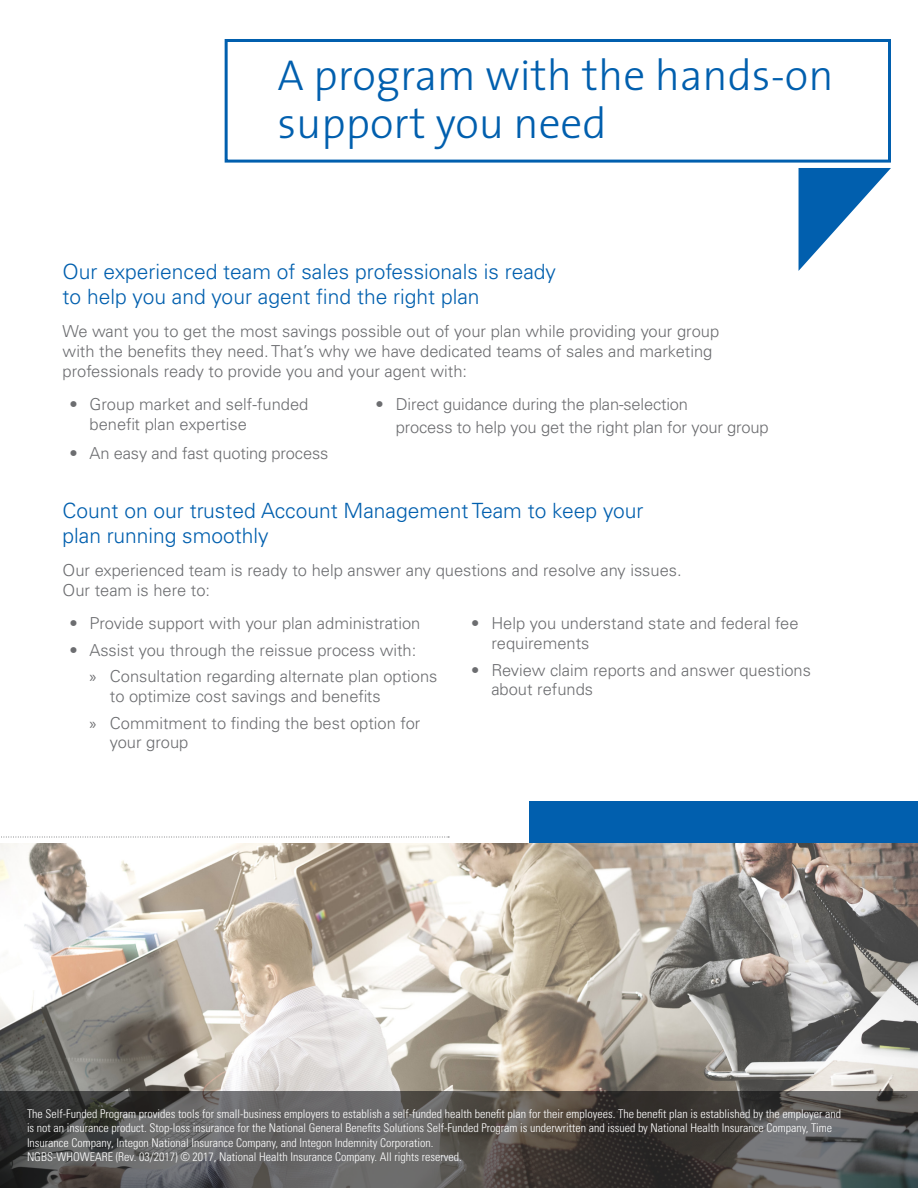
<style>
.page{position:relative;width:918px;height:1188px;background:#fff}
.page>*{position:absolute;margin:0;border:0;box-sizing:border-box;transform-origin:0 0}
.t1{font:300 43.5px/48px "The Sans";color:#015fae}
.t2{font:300 21px/25.2px "Univers LT Std";color:#015fae}
.t3{font:300 16.5px/19.8px "Univers LT Std";color:#6c6d70}
.t4{font:300 condensed 12px/14.4px "Univers LT Std";color:#fff}
.s1{font-family:"Myriad Pro";font-weight:400}
</style>
<div class="page">
<div style="left:529px;top:802px;width:389px;height:79px;background:#015fae"></div>
<div style="left:225px;top:39px;width:666px;height:124px;border:3px solid #015fae"></div>
<svg style="left:799px;top:168px;width:92px;height:103px"></svg>
<img style="left:0;top:843px;width:918px;height:249px">
<svg style="left:1px;top:837px;width:448px;height:1px"></svg>
<svg style="left:0;top:1092px;width:918px;height:96px;background:#52504f"></svg>
<p class="t1" style="left:278px;top:50px;width:558px">A program with the hands-on support you need</p>
<p class="t2" style="left:63px;top:259px;width:495px">Our experienced team of sales professionals is ready to help you and your agent find the right plan</p>
<p class="t3" style="left:63px;top:321px;width:658px">We want you to get the most savings possible out of your plan while providing your group with the benefits they need. That’s why we have dedicated teams of sales and marketing professionals ready to provide you and your agent with:</p>
<p class="t3" style="left:90px;top:394px;width:220px;text-indent:-20px">• Group market and self-funded benefit plan expertise</p>
<p class="t3" style="left:69px;top:443px;width:261px">• An easy and fast quoting process</p>
<p class="t3" style="left:396px;top:393px;width:374px;line-height:22.5px;text-indent:-20px">• Direct guidance during the plan-selection<br>process to help you get the right plan for your group</p>
<p class="t2" style="left:63px;top:498px;width:582px">Count on our trusted Account Management Team to keep your plan running smoothly</p>
<p class="t3" style="left:63px;top:560px;width:621px">Our experienced team is ready to help answer any questions and resolve any issues.<br>Our team is here to:</p>
<p class="t3" style="left:69px;top:613px;width:353px">• Provide support with your plan administration</p>
<p class="t3" style="left:69px;top:640px;width:349px">• Assist you through the reissue process with:</p>
<p class="t3" style="left:110px;top:667px;width:329px;text-indent:-20px"><span class="s1">»</span> Consultation regarding alternate plan options to optimize cost savings and benefits</p>
<p class="t3" style="left:110px;top:713px;width:312px;text-indent:-20px"><span class="s1">»</span> Commitment to finding the best option for your group</p>
<p class="t3" style="left:491px;top:613px;width:309px;text-indent:-20px">• Help you understand state and federal fee requirements</p>
<p class="t3" style="left:491px;top:660px;width:321px;text-indent:-20px">• Review claim reports and answer questions about refunds</p>
<p class="t4" style="left:27px;top:1106px;width:816px">The Self-Funded Program provides tools for small-business employers to establish a self-funded health benefit plan for their employees. The benefit plan is established by the employer and is not an insurance product. Stop-loss insurance for the National General Benefits Solutions Self-Funded Program is underwritten and issued by National Health Insurance Company, Time<br>Insurance Company, Integon National Insurance Company, and Integon Indemnity Corporation.</p>
<p class="t4" style="left:27px;top:1150px;width:436px">NGBS-WHOWEARE (Rev. 03/2017) © 2017, National Health Insurance Company. All rights reserved.</p>
</div>
